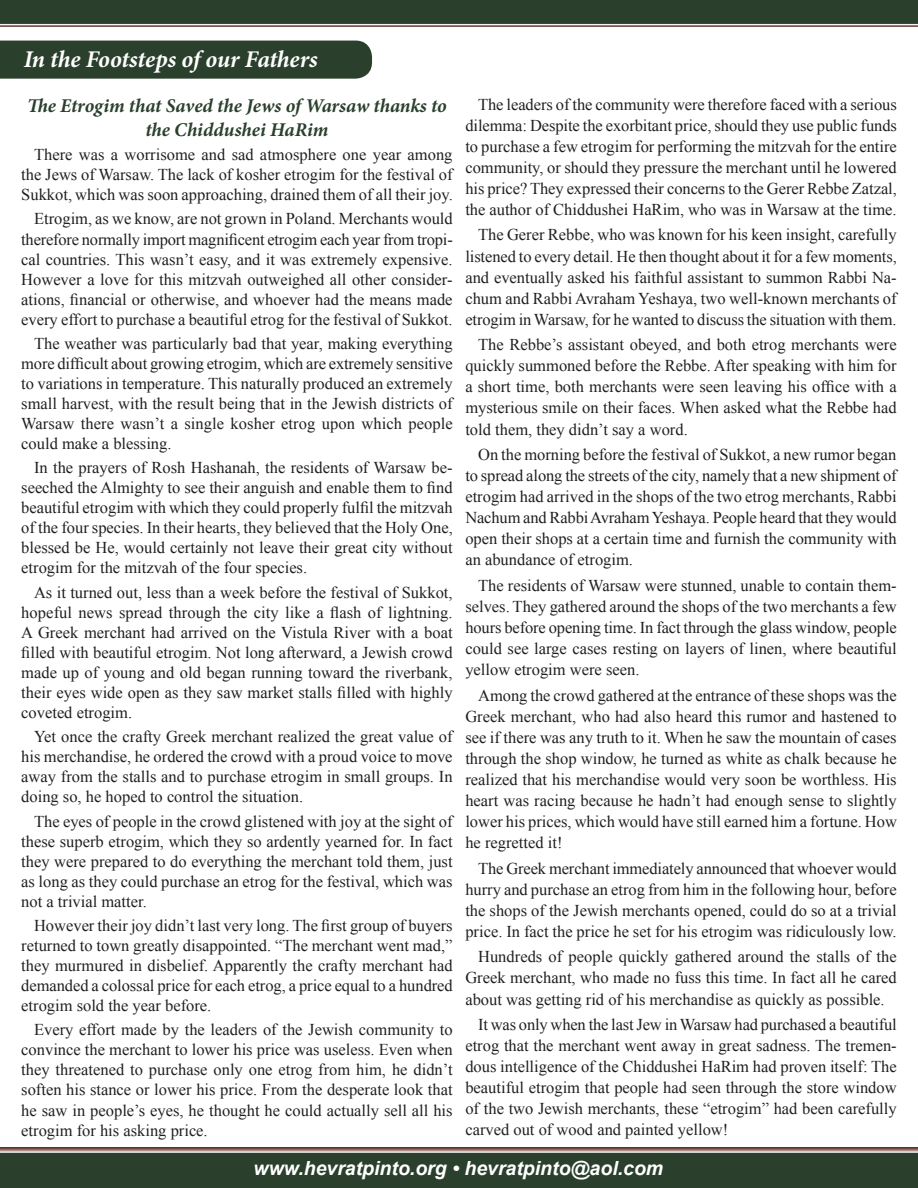
<style>
.page{position:relative;width:918px;height:1188px;background:#fff}
.page>*{position:absolute;margin:0;border:0;box-sizing:border-box;transform-origin:0 0}
.t1{font:italic 700 24px "Minion Pro";letter-spacing:-.005em;color:#fff}
.t2{font:italic 700 19.5px/23.5px "Minion Pro";letter-spacing:-.005em;color:#2a402d;text-align:center}
.t3{font:italic 700 19.5px "Arial";color:#fff}
.t4{font:16.5px/20.1px "Times New Roman";color:#231f20;text-align:justify}
</style>
<div class="page">
<svg style="left:0;top:1147px;width:918px;height:41px;background:#3b4938"></svg>
<svg style="left:0;top:0;width:918px;height:27px;background:#394a38"></svg>
<div style="left:0;top:41px;width:372px;height:38px;background:#2a402d"></div>
<h1 class="t1" style="left:24px;top:42px;width:296px">In the Footsteps of our Fathers</h1>
<p class="t4" style="left:465px;top:93px;width:433px;line-height:21.1px;text-indent:13px">The leaders of the community were therefore faced with a serious dilemma: Despite the exorbitant price, should they use public funds to purchase a few etrogim for performing the mitzvah for the entire community, or should they pressure the merchant until he lowered his price? They expressed their concerns to the Gerer Rebbe Zatzal, the author of Chiddushei HaRim, who was in Warsaw at the time.</p>
<p class="t4" style="left:465px;top:224px;width:433px;line-height:21.1px;text-indent:13px">The Gerer Rebbe, who was known for his keen insight, carefully listened to every detail. He then thought about it for a few moments, and eventually asked his faithful assistant to summon Rabbi Na&shy;chum and Rabbi Avraham Yeshaya, two well-known merchants of etrogim in Warsaw, for he wanted to discuss the situation with them.</p>
<p class="t4" style="left:465px;top:334px;width:433px;line-height:21.1px;text-indent:13px">The Rebbe’s assistant obeyed, and both etrog merchants were quickly summoned before the Rebbe. After speaking with him for a short time, both merchants were seen leaving his office with a mysterious smile on their faces. When asked what the Rebbe had told them, they didn’t say a word.</p>
<p class="t4" style="left:465px;top:444px;width:433px;line-height:21.1px;text-indent:13px">On the morning before the festival of Sukkot, a new rumor began to spread along the streets of the city, namely that a new shipment of etrogim had arrived in the shops of the two etrog merchants, Rabbi Nachum and Rabbi Avraham Yeshaya. People heard that they would open their shops at a certain time and furnish the community with an abundance of etrogim.</p>
<p class="t4" style="left:465px;top:574px;width:433px;line-height:21.1px;text-indent:13px">The residents of Warsaw were stunned, unable to contain them&shy;selves. They gathered around the shops of the two merchants a few hours before opening time. In fact through the glass window, people could see large cases resting on layers of linen, where beautiful yellow etrogim were seen.</p>
<p class="t4" style="left:465px;top:684px;width:433px;line-height:21.1px;text-indent:13px">Among the crowd gathered at the entrance of these shops was the Greek merchant, who had also heard this rumor and hastened to see if there was any truth to it. When he saw the mountain of cases through the shop window, he turned as white as chalk because he realized that his merchandise would very soon be worthless. His heart was racing because he hadn’t had enough sense to slightly lower his prices, which would have still earned him a fortune. How he regretted it!</p>
<p class="t4" style="left:465px;top:857px;width:433px;line-height:21.1px;text-indent:13px">The Greek merchant immediately announced that whoever would hurry and purchase an etrog from him in the following hour, before the shops of the Jewish merchants opened, could do so at a trivial price. In fact the price he set for his etrogim was ridiculously low.</p>
<p class="t4" style="left:465px;top:946px;width:433px;line-height:21.1px;text-indent:13px">Hundreds of people quickly gathered around the stalls of the Greek merchant, who made no fuss this time. In fact all he cared about was getting rid of his merchandise as quickly as possible.</p>
<p class="t4" style="left:465px;top:1014px;width:433px;line-height:21.1px;text-indent:13px">It was only when the last Jew in Warsaw had purchased a beautiful etrog that the merchant went away in great sadness. The tremen&shy;dous intelligence of the Chiddushei HaRim had proven itself: The beautiful etrogim that people had seen through the store window of the two Jewish merchants, these “etrogim” had been carefully carved out of wood and painted yellow!</p>
<p class="t2" style="left:27px;top:94px;width:421px">The Etrogim that Saved the Jews of Warsaw thanks to the Chiddushei HaRim</p>
<p class="t4" style="left:21px;top:144px;width:433px;text-indent:13px">There was a worrisome and sad atmosphere one year among the Jews of Warsaw. The lack of kosher etrogim for the festival of Sukkot, which was soon approaching, drained them of all their joy.</p>
<p class="t4" style="left:21px;top:209px;width:433px;text-indent:13px">Etrogim, as we know, are not grown in Poland. Merchants would therefore normally import magnificent etrogim each year from tropi&shy;cal countries. This wasn’t easy, and it was extremely expensive.<br>However a love for this mitzvah outweighed all other consider&shy;ations, financial or otherwise, and whoever had the means made every effort to purchase a beautiful etrog for the festival of Sukkot.</p>
<p class="t4" style="left:21px;top:333px;width:433px;text-indent:13px">The weather was particularly bad that year, making everything more difficult about growing etrogim, which are extremely sensitive to variations in temperature. This naturally produced an extremely small harvest, with the result being that in the Jewish districts of Warsaw there wasn’t a single kosher etrog upon which people could make a blessing.</p>
<p class="t4" style="left:21px;top:458px;width:433px;text-indent:13px">In the prayers of Rosh Hashanah, the residents of Warsaw be&shy;seeched the Almighty to see their anguish and enable them to find beautiful etrogim with which they could properly fulfil the mitzvah of the four species. In their hearts, they believed that the Holy One, blessed be He, would certainly not leave their great city without etrogim for the mitzvah of the four species.</p>
<p class="t4" style="left:21px;top:582px;width:433px;text-indent:13px">As it turned out, less than a week before the festival of Sukkot, hopeful news spread through the city like a flash of lightning.<br>A Greek merchant had arrived on the Vistula River with a boat filled with beautiful etrogim. Not long afterward, a Jewish crowd made up of young and old began running toward the riverbank, their eyes wide open as they saw market stalls filled with highly coveted etrogim.</p>
<p class="t4" style="left:21px;top:726px;width:433px;text-indent:13px">Yet once the crafty Greek merchant realized the great value of his merchandise, he ordered the crowd with a proud voice to move away from the stalls and to purchase etrogim in small groups. In doing so, he hoped to control the situation.</p>
<p class="t4" style="left:21px;top:811px;width:433px;text-indent:13px">The eyes of people in the crowd glistened with joy at the sight of these superb etrogim, which they so ardently yearned for. In fact they were prepared to do everything the merchant told them, just as long as they could purchase an etrog for the festival, which was not a trivial matter.</p>
<p class="t4" style="left:21px;top:915px;width:433px;text-indent:13px">However their joy didn’t last very long. The first group of buyers returned to town greatly disappointed. “The merchant went mad,” they murmured in disbelief. Apparently the crafty merchant had demanded a colossal price for each etrog, a price equal to a hundred etrogim sold the year before.</p>
<p class="t4" style="left:21px;top:1020px;width:433px;text-indent:13px">Every effort made by the leaders of the Jewish community to convince the merchant to lower his price was useless. Even when they threatened to purchase only one etrog from him, he didn’t soften his stance or lower his price. From the desperate look that he saw in people’s eyes, he thought he could actually sell all his etrogim for his asking price.</p>
<p class="t3" style="left:254px;top:1155px;width:411px">www.hevratpinto.org • hevratpinto@aol.com</p>
</div>
